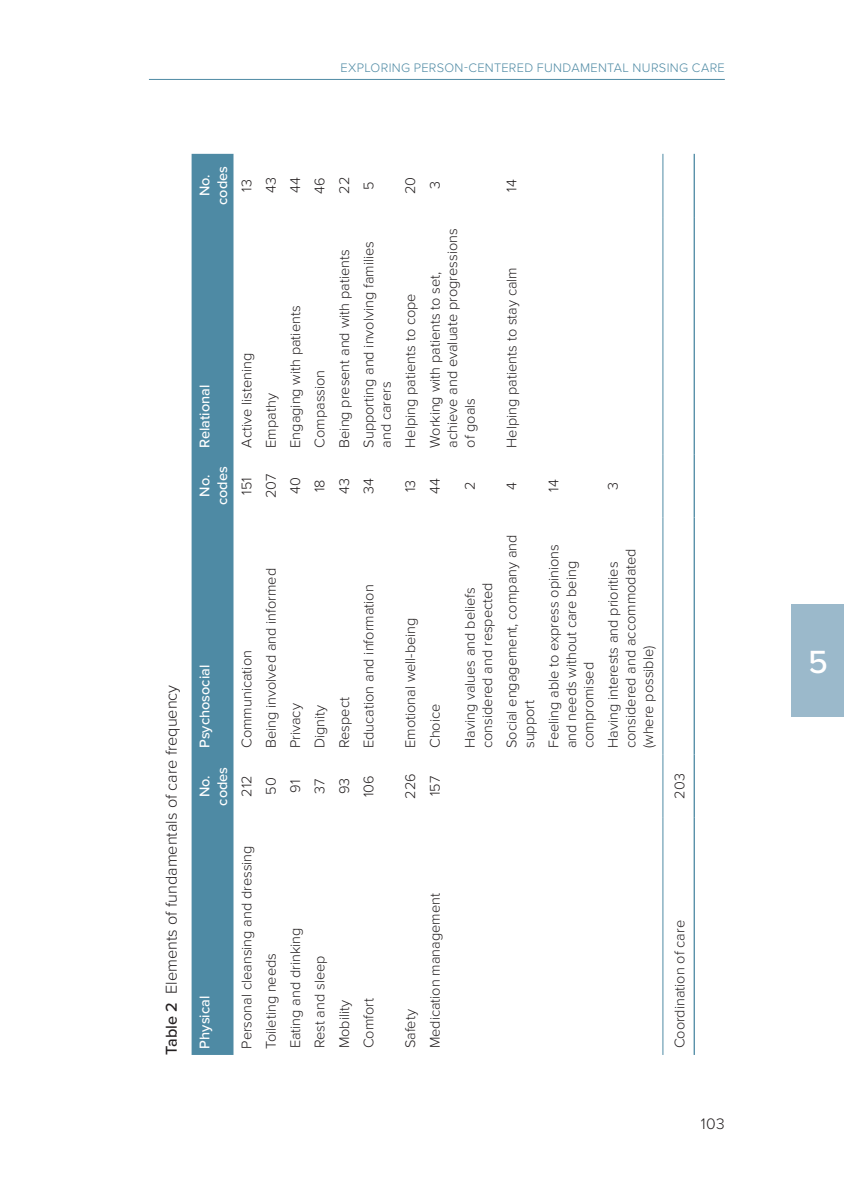
<style>
.page{position:relative;width:844px;height:1191px;background:#fff}
.page>*{position:absolute;margin:0;border:0;box-sizing:border-box;transform-origin:0 0}
.t1{font:500 33.25px "Proxima Nova";color:#fff}
.t2{font:300 16.28px "Proxima Nova";color:#231f20}
.t3{font:300 15.75px "Proxima Nova";color:#231f20}
.t4{font:300 14.53px/17.5px "Proxima Nova";color:#231f20}
.t5{font:500 14.53px/17.5px "Proxima Nova";color:#fff;text-align:center}
.t6{font:300 12.78px "Proxima Nova";letter-spacing:.025em;color:#4e8aa4}
.s1{font-weight:500}
</style>
<div class="page">
<hr style="left:149px;top:79px;width:575px;height:1px;background:#4e8aa4">
<div style="left:791px;top:604px;width:52px;height:112px;background:#9bb9cb"></div>
<svg style="left:191px;top:154px;width:42px;height:901px;background:#558ea7"></svg>
<hr style="left:693px;top:818px;width:1px;height:237px;background:#4e8aa4">
<hr style="left:693px;top:754px;width:1px;height:64px;background:#4e8aa4">
<hr style="left:693px;top:517px;width:1px;height:237px;background:#4e8aa4">
<hr style="left:693px;top:454px;width:1px;height:63px;background:#4e8aa4">
<hr style="left:693px;top:217px;width:1px;height:237px;background:#4e8aa4">
<hr style="left:693px;top:154px;width:1px;height:63px;background:#4e8aa4">
<hr style="left:662px;top:818px;width:1px;height:237px;background:#4e8aa4">
<hr style="left:662px;top:754px;width:1px;height:64px;background:#4e8aa4">
<hr style="left:662px;top:517px;width:1px;height:237px;background:#4e8aa4">
<hr style="left:662px;top:454px;width:1px;height:63px;background:#4e8aa4">
<hr style="left:662px;top:217px;width:1px;height:237px;background:#4e8aa4">
<hr style="left:662px;top:154px;width:1px;height:63px;background:#4e8aa4">
<p class="t6" style="left:340px;top:58px;width:386px">EXPLORING PERSON-CENTERED FUNDAMENTAL NURSING CARE</p>
<p class="t2" style="left:159px;top:1055px;width:372px;rotate:-90deg"><span class="s1">Table 2</span> Elements of fundamentals of care frequency</p>
<p class="t5" style="left:195px;top:205px;width:40px;rotate:-90deg">No. codes</p>
<p class="t4" style="left:237px;top:192px;width:14px;rotate:-90deg">13</p>
<p class="t4" style="left:261px;top:193px;width:17px;rotate:-90deg">43</p>
<p class="t4" style="left:286px;top:193px;width:17px;rotate:-90deg">44</p>
<p class="t4" style="left:310px;top:194px;width:18px;rotate:-90deg">46</p>
<p class="t4" style="left:334px;top:194px;width:18px;rotate:-90deg">22</p>
<p class="t4" style="left:359px;top:190px;width:10px;rotate:-90deg">5</p>
<p class="t5" style="left:195px;top:448px;width:65px;rotate:-90deg">Relational</p>
<p class="t5" style="left:195px;top:505px;width:40px;rotate:-90deg">No. codes</p>
<p class="t4" style="left:237px;top:448px;width:96px;rotate:-90deg">Active listening</p>
<p class="t4" style="left:237px;top:494px;width:19px;rotate:-90deg">151</p>
<p class="t4" style="left:261px;top:448px;width:56px;rotate:-90deg">Empathy</p>
<p class="t4" style="left:261px;top:498px;width:26px;rotate:-90deg">207</p>
<p class="t4" style="left:286px;top:448px;width:143px;rotate:-90deg">Engaging with patients</p>
<p class="t4" style="left:310px;top:448px;width:79px;rotate:-90deg">Compassion</p>
<p class="t4" style="left:286px;top:494px;width:18px;rotate:-90deg">40</p>
<p class="t4" style="left:310px;top:492px;width:14px;rotate:-90deg">18</p>
<p class="t4" style="left:334px;top:448px;width:200px;rotate:-90deg">Being present and with patients</p>
<p class="t4" style="left:359px;top:448px;width:208px;rotate:-90deg">Supporting and involving families and carers</p>
<p class="t4" style="left:334px;top:494px;width:17px;rotate:-90deg">43</p>
<p class="t4" style="left:359px;top:494px;width:17px;rotate:-90deg">34</p>
<p class="t5" style="left:195px;top:748px;width:85px;rotate:-90deg">Psychosocial</p>
<p class="t5" style="left:195px;top:805px;width:40px;rotate:-90deg">No. codes</p>
<p class="t4" style="left:237px;top:748px;width:99px;rotate:-90deg">Communication</p>
<p class="t4" style="left:237px;top:797px;width:23px;rotate:-90deg">212</p>
<p class="t4" style="left:261px;top:748px;width:181px;rotate:-90deg">Being involved and informed</p>
<p class="t4" style="left:286px;top:748px;width:46px;rotate:-90deg">Privacy</p>
<p class="t4" style="left:310px;top:748px;width:45px;rotate:-90deg">Dignity</p>
<p class="t4" style="left:334px;top:748px;width:52px;rotate:-90deg">Respect</p>
<p class="t4" style="left:261px;top:795px;width:19px;rotate:-90deg">50</p>
<p class="t4" style="left:286px;top:792px;width:14px;rotate:-90deg">91</p>
<p class="t4" style="left:310px;top:793px;width:17px;rotate:-90deg">37</p>
<p class="t4" style="left:334px;top:794px;width:18px;rotate:-90deg">93</p>
<p class="t4" style="left:359px;top:748px;width:165px;rotate:-90deg">Education and information</p>
<p class="t4" style="left:359px;top:797px;width:23px;rotate:-90deg">106</p>
<p class="t4" style="left:401px;top:194px;width:19px;rotate:-90deg">20</p>
<p class="t4" style="left:425px;top:189px;width:9px;rotate:-90deg">3</p>
<p class="t4" style="left:401px;top:448px;width:156px;rotate:-90deg">Helping patients to cope</p>
<p class="t4" style="left:425px;top:448px;width:221px;rotate:-90deg">Working with patients to set, achieve and evaluate progressions of goals</p>
<p class="t4" style="left:401px;top:492px;width:14px;rotate:-90deg">13</p>
<p class="t4" style="left:425px;top:493px;width:17px;rotate:-90deg">44</p>
<p class="t4" style="left:460px;top:490px;width:10px;rotate:-90deg">2</p>
<p class="t4" style="left:502px;top:192px;width:14px;rotate:-90deg">14</p>
<p class="t4" style="left:502px;top:448px;width:182px;rotate:-90deg">Helping patients to stay calm</p>
<p class="t4" style="left:502px;top:490px;width:9px;rotate:-90deg">4</p>
<p class="t4" style="left:544px;top:492px;width:14px;rotate:-90deg">14</p>
<p class="t4" style="left:603px;top:490px;width:9px;rotate:-90deg">3</p>
<p class="t4" style="left:401px;top:748px;width:132px;rotate:-90deg">Emotional well-being</p>
<p class="t4" style="left:401px;top:799px;width:27px;rotate:-90deg">226</p>
<p class="t4" style="left:425px;top:748px;width:46px;rotate:-90deg">Choice</p>
<p class="t4" style="left:425px;top:796px;width:22px;rotate:-90deg">157</p>
<p class="t4" style="left:460px;top:748px;width:167px;rotate:-90deg">Having values and beliefs considered and respected</p>
<p class="t4" style="left:502px;top:748px;width:215px;rotate:-90deg">Social engagement, company and support</p>
<p class="t4" style="left:544px;top:748px;width:205px;rotate:-90deg">Feeling able to express opinions and needs without care being compromised</p>
<p class="t4" style="left:603px;top:748px;width:201px;rotate:-90deg">Having interests and priorities considered and accommodated (where possible)</p>
<p class="t5" style="left:195px;top:1048px;width:54px;rotate:-90deg">Physical</p>
<p class="t4" style="left:237px;top:1048px;width:204px;rotate:-90deg">Personal cleansing and dressing</p>
<p class="t4" style="left:261px;top:1048px;width:97px;rotate:-90deg">Toileting needs</p>
<p class="t4" style="left:286px;top:1048px;width:122px;rotate:-90deg">Eating and drinking</p>
<p class="t4" style="left:310px;top:1048px;width:94px;rotate:-90deg">Rest and sleep</p>
<p class="t4" style="left:334px;top:1048px;width:50px;rotate:-90deg">Mobility</p>
<p class="t4" style="left:359px;top:1048px;width:52px;rotate:-90deg">Comfort</p>
<p class="t4" style="left:401px;top:1048px;width:41px;rotate:-90deg">Safety</p>
<p class="t4" style="left:425px;top:1048px;width:157px;rotate:-90deg">Medication management</p>
<p class="t4" style="left:669px;top:798px;width:27px;rotate:-90deg">203</p>
<p class="t4" style="left:669px;top:1048px;width:130px;rotate:-90deg">Coordination of care</p>
<p class="t3" style="left:700px;top:1112px;width:26px">103</p>
<h1 class="t1" style="left:807px;top:637px;width:21px">5</h1>
</div>
